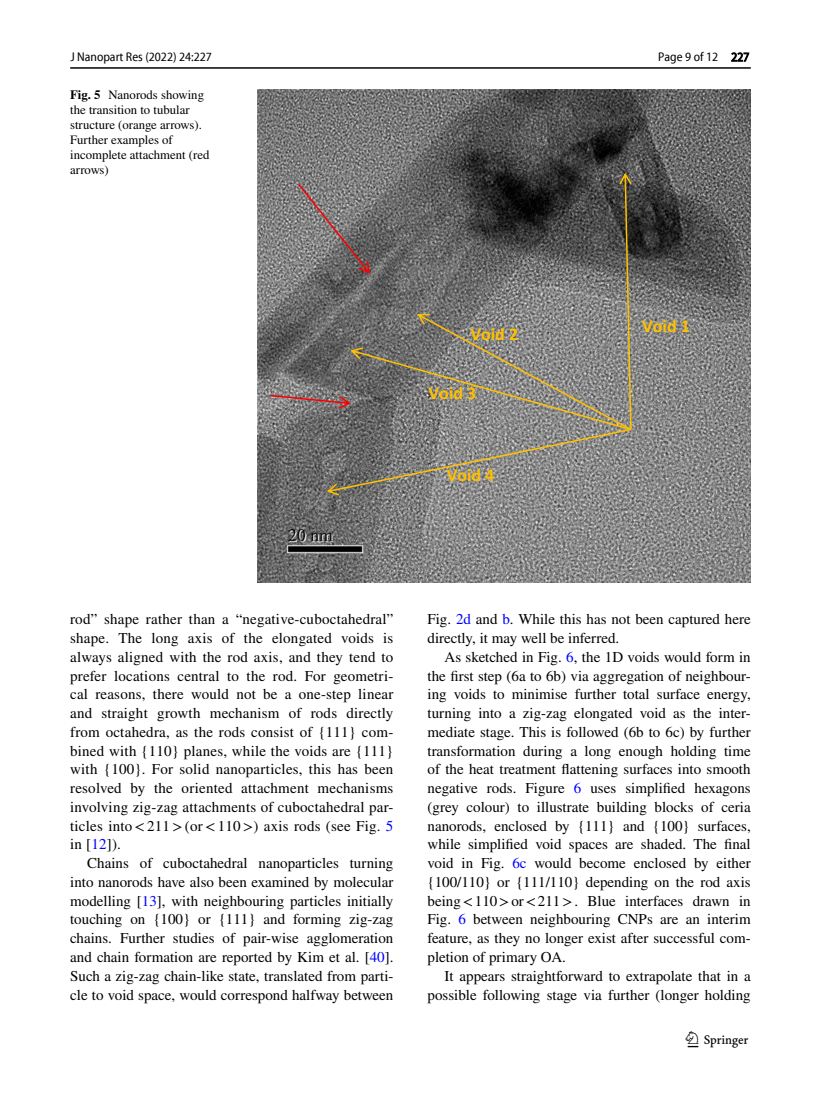
<style>
.page{position:relative;width:821px;height:1106px;background:#fff}
.page>*{position:absolute;margin:0;border:0;box-sizing:border-box;transform-origin:0 0}
.t1{font:22.5px "Springnew Regular 3";color:#000}
.t2{font:18px "Calibri Bold 3";color:#ffc000}
.t3{font:15px/18.8px "STIX";color:#000;text-align:justify}
.t4{font:12.75px/15px "STIX";color:#000}
.t5{font:semi-condensed 12.75px "Myriad Pro Unic";color:#000}
.s1{font-weight:700}
.s2{color:#00f}
</style>
<div class="page">
<hr style="left:70px;top:67px;width:680px;height:2px;background:#000">
<img style="left:257px;top:89px;width:493px;height:493px">
<svg style="left:270px;top:173px;width:361px;height:322px;background:#747370"></svg>
<p class="t5" style="left:70px;top:47px;width:143px">J Nanopart Res (2022) 24:227</p>
<p class="t4" style="left:70px;top:88px;width:141px"><span class="s1">Fig. 5</span> Nanorods showing the transition to tubular structure (orange arrows).<br>Further examples of incomplete attachment (red arrows)</p>
<p class="t5" style="left:658px;top:48px;width:93px">Page 9 of 12 227</p>
<p class="t2" style="left:470px;top:323px;width:49px">Void 2</p>
<p class="t2" style="left:428px;top:383px;width:49px">Void 3</p>
<p class="t2" style="left:446px;top:464px;width:49px">Void 4</p>
<p class="t2" style="left:642px;top:315px;width:49px">Void 1</p>
<p class="t3" style="left:70px;top:611px;width:325px">rod” shape rather than a “negative-cuboctahedral” shape. The long axis of the elongated voids is always aligned with the rod axis, and they tend to prefer locations central to the rod. For geometri&shy;cal reasons, there would not be a one-step linear and straight growth mechanism of rods directly from octahedra, as the rods consist of {111} com&shy;bined with {110} planes, while the voids are {111} with {100}. For solid nanoparticles, this has been resolved by the oriented attachment mechanisms involving zig-zag attachments of cuboctahedral par&shy;ticles into &lt; 211 &gt; (or &lt; 110 &gt;) axis rods (see Fig. <span class="s2">5 </span>in [<span class="s2">12</span>]).</p>
<p class="t3" style="left:70px;top:855px;width:325px;text-indent:17px">Chains of cuboctahedral nanoparticles turning into nanorods have also been examined by molecular modelling [<span class="s2">13</span>], with neighbouring particles initially touching on {100} or {111} and forming zig-zag chains. Further studies of pair-wise agglomeration and chain formation are reported by Kim et al. [<span class="s2">40</span>].<br>Such a zig-zag chain-like state, translated from parti&shy;cle to void space, would correspond halfway between</p>
<p class="t3" style="left:427px;top:611px;width:325px">Fig. <span class="s2">2d</span> and <span class="s2">b</span>. While this has not been captured here directly, it may well be inferred.</p>
<p class="t3" style="left:427px;top:649px;width:325px;text-indent:17px">As sketched in Fig. <span class="s2">6</span>, the 1D voids would form in the first step (6a to 6b) via aggregation of neighbour&shy;ing voids to minimise further total surface energy, turning into a zig-zag elongated void as the inter&shy;mediate stage. This is followed (6b to 6c) by further transformation during a long enough holding time of the heat treatment flattening surfaces into smooth negative rods. Figure <span class="s2">6</span> uses simplified hexagons (grey colour) to illustrate building blocks of ceria nanorods, enclosed by {111} and {100} surfaces, while simplified void spaces are shaded. The final void in Fig. <span class="s2">6c</span> would become enclosed by either {100/110} or {111/110} depending on the rod axis being &lt; 110 &gt; or &lt; 211 &gt; . Blue interfaces drawn in Fig. <span class="s2">6</span> between neighbouring CNPs are an interim feature, as they no longer exist after successful com&shy;pletion of primary OA.</p>
<p class="t3" style="left:427px;top:967px;width:325px;text-align:right">It appears straightforward to extrapolate that in a possible following stage via further (longer holding</p>
<h1 class="t1" style="left:687px;top:1031px;width:62px">1 3</h1>
</div>
